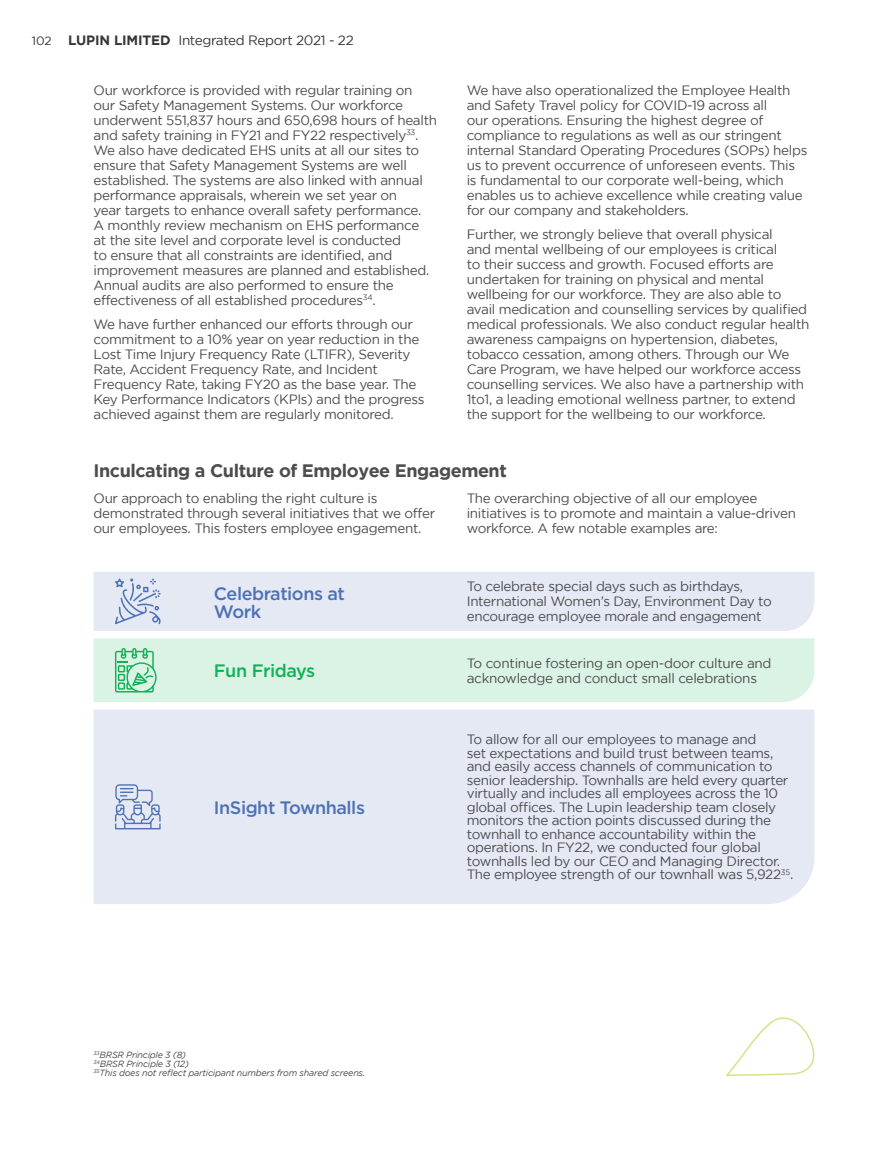
<style>
.page{position:relative;width:891px;height:1161px;background:#fff}
.page>*{position:absolute;margin:0;border:0;box-sizing:border-box;transform-origin:0 0}
.t1{font:700 18px "Gotham";letter-spacing:-.025em;color:#4d4c4e}
.t2{font:500 18px/18px "Gotham";letter-spacing:-.025em;color:#4e71b5}
.t3{font:500 18px "Gotham";letter-spacing:-.025em;color:#10b156}
.t4{font:13.5px/15px "Gotham";letter-spacing:-.025em;color:#4d4c4e}
.t5{font:13.5px "Gotham";letter-spacing:-.025em;color:#373535}
.t6{font:italic 9px/9px "Gotham";letter-spacing:-.025em;color:#4d4c4e}
.s1{font-size:12px}
.s2{font-weight:700}
</style>
<div class="page">
<div style="left:94px;top:710px;width:720px;height:194px;background:#e4e9f3"></div>
<svg style="left:115px;top:784px;width:46px;height:45px;background:#bbc8e2"></svg>
<div style="left:94px;top:572px;width:720px;height:59px;background:#e4e9f3"></div>
<svg style="left:115px;top:579px;width:46px;height:45px;background:#c3cfe5"></svg>
<div style="left:94px;top:638px;width:720px;height:64px;background:#dbf3e5"></div>
<svg style="left:115px;top:648px;width:43px;height:45px;background:#96dcb4"></svg>
<svg style="left:726px;top:1017px;width:88px;height:59px"></svg>
<p class="t5" style="left:32px;top:33px;width:323px"><span class="s1">102</span> <span class="s2">LUPIN LIMITED</span> Integrated Report 2021 - 22</p>
<p class="t4" style="left:94px;top:82px;width:345px">Our workforce is provided with regular training on our Safety Management Systems. Our workforce underwent 551,837 hours and 650,698 hours of health and safety training in FY21 and FY22 respectively<sup>33</sup>.<br>We also have dedicated EHS units at all our sites to ensure that Safety Management Systems are well established. The systems are also linked with annual performance appraisals, wherein we set year on<br>year targets to enhance overall safety performance.<br>A monthly review mechanism on EHS performance<br>at the site level and corporate level is conducted<br>to ensure that all constraints are identified, and improvement measures are planned and established.<br>Annual audits are also performed to ensure the effectiveness of all established procedures<sup>34</sup>.</p>
<p class="t4" style="left:94px;top:317px;width:332px">We have further enhanced our efforts through our commitment to a 10% year on year reduction in the Lost Time Injury Frequency Rate (LTIFR), Severity Rate, Accident Frequency Rate, and Incident Frequency Rate, taking FY20 as the base year. The Key Performance Indicators (KPIs) and the progress achieved against them are regularly monitored.</p>
<p class="t4" style="left:467px;top:82px;width:342px">We have also operationalized the Employee Health and Safety Travel policy for COVID-19 across all<br>our operations. Ensuring the highest degree of compliance to regulations as well as our stringent internal Standard Operating Procedures (SOPs) helps us to prevent occurrence of unforeseen events. This is fundamental to our corporate well-being, which enables us to achieve excellence while creating value for our company and stakeholders.</p>
<p class="t4" style="left:467px;top:227px;width:344px">Further, we strongly believe that overall physical<br>and mental wellbeing of our employees is critical<br>to their success and growth. Focused efforts are undertaken for training on physical and mental wellbeing for our workforce. They are also able to avail medication and counselling services by qualified medical professionals. We also conduct regular health awareness campaigns on hypertension, diabetes, tobacco cessation, among others. Through our We Care Program, we have helped our workforce access counselling services. We also have a partnership with 1to1, a leading emotional wellness partner, to extend the support for the wellbeing to our workforce.</p>
<h1 class="t1" style="left:94px;top:460px;width:415px">Inculcating a Culture of Employee Engagement</h1>
<p class="t4" style="left:94px;top:491px;width:343px">Our approach to enabling the right culture is demonstrated through several initiatives that we offer our employees. This fosters employee engagement.</p>
<p class="t4" style="left:467px;top:491px;width:331px">The overarching objective of all our employee initiatives is to promote and maintain a value-driven workforce. A few notable examples are:</p>
<h1 class="t2" style="left:214px;top:584px;width:133px">Celebrations at<br>Work</h1>
<p class="t4" style="left:467px;top:579px;width:307px">To celebrate special days such as birthdays,<br>International Women’s Day, Environment Day to encourage employee morale and engagement</p>
<p class="t4" style="left:467px;top:655px;width:306px">To continue fostering an open-door culture and</p>
<h1 class="t3" style="left:214px;top:659px;width:103px">Fun Fridays</h1>
<p class="t4" style="left:467px;top:670px;width:292px">acknowledge and conduct small celebrations</p>
<h1 class="t2" style="left:214px;top:798px;width:153px">InSight Townhalls</h1>
<p class="t6" style="left:94px;top:1050px;width:273px"><sup>33</sup>BRSR Principle 3 (8)<br><sup>34</sup>BRSR Principle 3 (12)<br><sup>35</sup>This does not reflect participant numbers from shared screens.</p>
<p class="t4" style="left:467px;top:733px;width:328px;line-height:13.5px">To allow for all our employees to manage and<br>set expectations and build trust between teams, and easily access channels of communication to senior leadership. Townhalls are held every quarter virtually and includes all employees across the 10 global offices. The Lupin leadership team closely monitors the action points discussed during the townhall to enhance accountability within the operations. In FY22, we conducted four global townhalls led by our CEO and Managing Director.<br>The employee strength of our townhall was 5,922<sup>35</sup>.</p>
</div>
